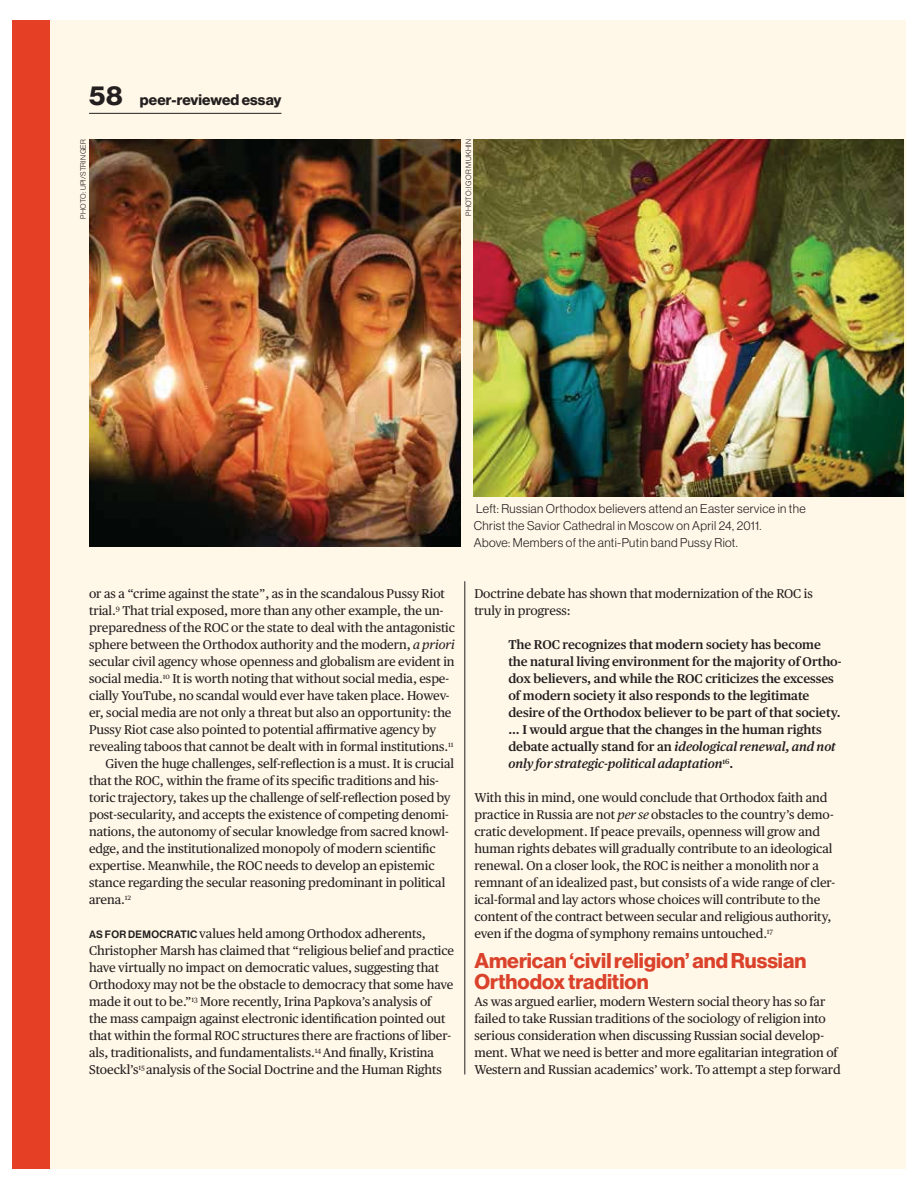
<style>
.page{position:relative;width:918px;height:1188px;background:#fff}
.page>*{position:absolute;margin:0;border:0;box-sizing:border-box;transform-origin:0 0}
.t1{font:27px "N Haas Grotesk DS Pro 75 Bd";color:#231f20}
.t2{font:21px/21px "N Haas Grotesk DS Pro 75 Bd";color:#db422b}
.t3{font:15px "N Haas Grotesk DS Pro 75 Bd";letter-spacing:.005em;color:#231f20}
.t4{font:12.75px/17px "Publico Text";letter-spacing:-.005em;color:#231f20}
.t5{font:600 12.75px/17px "Publico Text";letter-spacing:-.005em;color:#231f20}
.t6{font:12.45px/17px "N Haas Grotesk DS Pro 45 Lt";letter-spacing:.025em;color:#231f20}
.t7{font:7.5px "N Haas Grotesk DS Pro 45 Lt";letter-spacing:.045em;color:#231f20}
.s1{font-style:italic}
.s2{font-family:"N Haas Grotesk DS Pro 65 Md";font-size:10.5px}
</style>
<div class="page">
<div style="left:13px;top:20px;width:892px;height:1148px;background:#fff8e8"></div>
<div style="left:13px;top:20px;width:37px;height:1148px;background:#e53f26"></div>
<hr style="left:465px;top:581px;width:1px;height:493px;background:#231f20">
<hr style="left:89px;top:113px;width:192px;height:1px;background:#231f20">
<img style="left:89px;top:139px;width:372px;height:407px">
<img style="left:474px;top:139px;width:430px;height:357px">
<h1 class="t1" style="left:89px;top:86px;width:35px">58</h1>
<p class="t3" style="left:140px;top:94px;width:143px">peer-reviewed essay</p>
<p class="t7" style="left:80px;top:219px;width:81px;rotate:-90deg">PHOTO: UPI/STRINGER</p>
<p class="t7" style="left:466px;top:216px;width:79px;rotate:-90deg">PHOTO: IGOR MUKHIN</p>
<p class="t4" style="left:89px;top:586px;width:357px">or as a “crime against the state”, as in the scandalous Pussy Riot</p>
<p class="t4" style="left:89px;top:603px;width:356px">trial.<sup>9</sup> That trial exposed, more than any other example, the un-</p>
<p class="t4" style="left:89px;top:620px;width:367px">preparedness of the ROC or the state to deal with the antagonistic</p>
<p class="t4" style="left:89px;top:637px;width:367px">sphere between the Orthodox authority and the modern, <span class="s1">a priori</span></p>
<p class="t4" style="left:89px;top:654px;width:367px">secular civil agency whose openness and globalism are evident in</p>
<p class="t4" style="left:89px;top:671px;width:362px">social media.<sup>10</sup> It is worth noting that without social media, espe-</p>
<p class="t4" style="left:89px;top:688px;width:362px">cially YouTube, no scandal would ever have taken place. Howev-</p>
<p class="t4" style="left:89px;top:705px;width:364px">er, social media are not only a threat but also an opportunity: the</p>
<p class="t4" style="left:89px;top:722px;width:349px">Pussy Riot case also pointed to potential affirmative agency by</p>
<p class="t4" style="left:89px;top:739px;width:366px">revealing taboos that cannot be dealt with in formal institutions.<sup>11</sup></p>
<p class="t4" style="left:106px;top:756px;width:350px">Given the huge challenges, self-reflection is a must. It is crucial</p>
<p class="t4" style="left:89px;top:773px;width:351px">that the ROC, within the frame of its specific traditions and his-</p>
<p class="t4" style="left:89px;top:790px;width:363px">toric trajectory, takes up the challenge of self-reflection posed by</p>
<p class="t4" style="left:89px;top:807px;width:361px">post-secularity, and accepts the existence of competing denomi-</p>
<p class="t4" style="left:89px;top:824px;width:361px">nations, the autonomy of secular knowledge from sacred knowl-</p>
<p class="t4" style="left:89px;top:841px;width:348px">edge, and the institutionalized monopoly of modern scientific</p>
<p class="t4" style="left:89px;top:858px;width:347px">expertise. Meanwhile, the ROC needs to develop an epistemic</p>
<p class="t4" style="left:89px;top:875px;width:358px">stance regarding the secular reasoning predominant in political</p>
<p class="t4" style="left:89px;top:892px;width:44px">arena.<sup>12</sup></p>
<p class="t4" style="left:89px;top:926px;width:367px"><span class="s2">AS FOR DEMOCRATIC</span> values held among Orthodox adherents, Christopher Marsh has claimed that “religious belief and practice have virtually no impact on democratic values, suggesting that Orthodoxy may not be the obstacle to democracy that some have made it out to be.”<sup>13</sup> More recently, Irina Papkova’s analysis of<br>the mass campaign against electronic identification pointed out that within the formal ROC structures there are fractions of liber&shy;als, traditionalists, and fundamentalists.<sup>14</sup> And finally, Kristina Stoeckl’s<sup>15</sup> analysis of the Social Doctrine and the Human Rights</p>
<p class="t6" style="left:474px;top:501px;width:333px">Left: Russian Orthodox believers attend an Easter service in the<br>Christ the Savior Cathedral in Moscow on April 24, 2011.<br>Above: Members of the anti-Putin band Pussy Riot.</p>
<p class="t4" style="left:474px;top:586px;width:340px">Doctrine debate has shown that modernization of the ROC is truly in progress:</p>
<p class="t5" style="left:508px;top:637px;width:335px">The ROC recognizes that modern society has become the natural living environment for the majority of Ortho&shy;dox believers, and while the ROC criticizes the excesses of modern society it also responds to the legitimate desire of the Orthodox believer to be part of that society. ... I would argue that the changes in the human rights debate actually stand for an <span class="s1">ideological renewal, and not only for strategic-political adaptation</span><sup>16</sup>.</p>
<p class="t4" style="left:474px;top:790px;width:362px">With this in mind, one would conclude that Orthodox faith and practice in Russia are not <span class="s1">per se</span> obstacles to the country’s demo&shy;cratic development. If peace prevails, openness will grow and human rights debates will gradually contribute to an ideological renewal. On a closer look, the ROC is neither a monolith nor a remnant of an idealized past, but consists of a wide range of cler&shy;ical-formal and lay actors whose choices will contribute to the content of the contract between secular and religious authority, even if the dogma of symphony remains untouched.<sup>17</sup></p>
<h2 class="t2" style="left:474px;top:952px;width:334px">American ‘civil religion’ and Russian<br>Orthodox tradition</h2>
<p class="t4" style="left:474px;top:995px;width:368px">As was argued earlier, modern Western social theory has so far failed to take Russian traditions of the sociology of religion into serious consideration when discussing Russian social develop&shy;ment. What we need is better and more egalitarian integration of Western and Russian academics’ work. To attempt a step forward</p>
</div>
